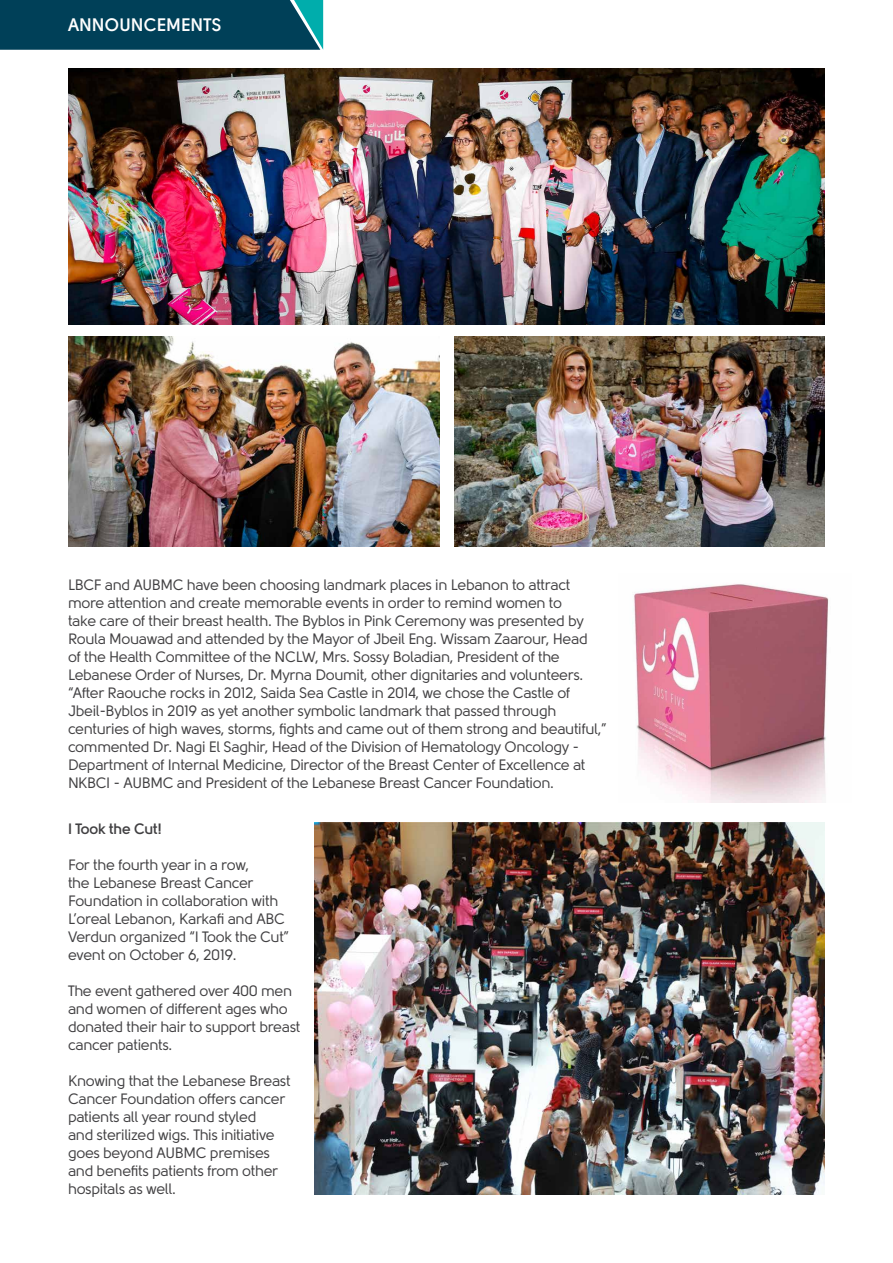
<style>
.page{position:relative;width:893px;height:1263px;background:#fff}
.page>*{position:absolute;margin:0;border:0;box-sizing:border-box;transform-origin:0 0}
.t1{font:700 18px "Solomon";color:#fff}
.t2{font:15px/18px "Solomon";letter-spacing:-.02em;color:#414042}
.t3{font:700 15px "Solomon";letter-spacing:-.02em;color:#414042}
</style>
<div class="page">
<svg style="left:0;top:0;width:323px;height:50px"></svg>
<img style="left:69px;top:336px;width:370px;height:210px">
<img style="left:454px;top:336px;width:371px;height:210px">
<img style="left:68px;top:68px;width:757px;height:256px">
<img style="left:634px;top:584px;width:195px;height:218px">
<img style="left:315px;top:823px;width:510px;height:372px">
<p class="t1" style="left:68px;top:15px;width:155px">ANNOUNCEMENTS</p>
<p class="t2" style="left:68px;top:576px;width:540px">LBCF and AUBMC have been choosing landmark places in Lebanon to attract more attention and create memorable events in order to remind women to<br>take care of their breast health. The Byblos in Pink Ceremony was presented by Roula Mouawad and attended by the Mayor of Jbeil Eng. Wissam Zaarour, Head<br>of the Health Committee of the NCLW, Mrs. Sossy Boladian, President of the Lebanese Order of Nurses, Dr. Myrna Doumit, other dignitaries and volunteers. “After Raouche rocks in 2012, Saida Sea Castle in 2014, we chose the Castle of Jbeil-Byblos in 2019 as yet another symbolic landmark that passed through centuries of high waves, storms, fights and came out of them strong and beautiful,” commented Dr. Nagi El Saghir, Head of the Division of Hematology Oncology - Department of Internal Medicine, Director of the Breast Center of Excellence at NKBCI - AUBMC and President of the Lebanese Breast Cancer Foundation.</p>
<p class="t3" style="left:68px;top:820px;width:96px">I Took the Cut!</p>
<p class="t2" style="left:68px;top:856px;width:222px">For the fourth year in a row,<br>the Lebanese Breast Cancer<br>Foundation in collaboration with<br>L’oreal Lebanon, Karkafi and ABC<br>Verdun organized “I Took the Cut” event on October 6, 2019.</p>
<p class="t2" style="left:68px;top:982px;width:234px">The event gathered over 400 men and women of different ages who donated their hair to support breast cancer patients.</p>
<p class="t2" style="left:68px;top:1072px;width:224px">Knowing that the Lebanese Breast<br>Cancer Foundation offers cancer patients all year round styled<br>and sterilized wigs. This initiative goes beyond AUBMC premises and benefits patients from other hospitals as well.</p>
</div>
